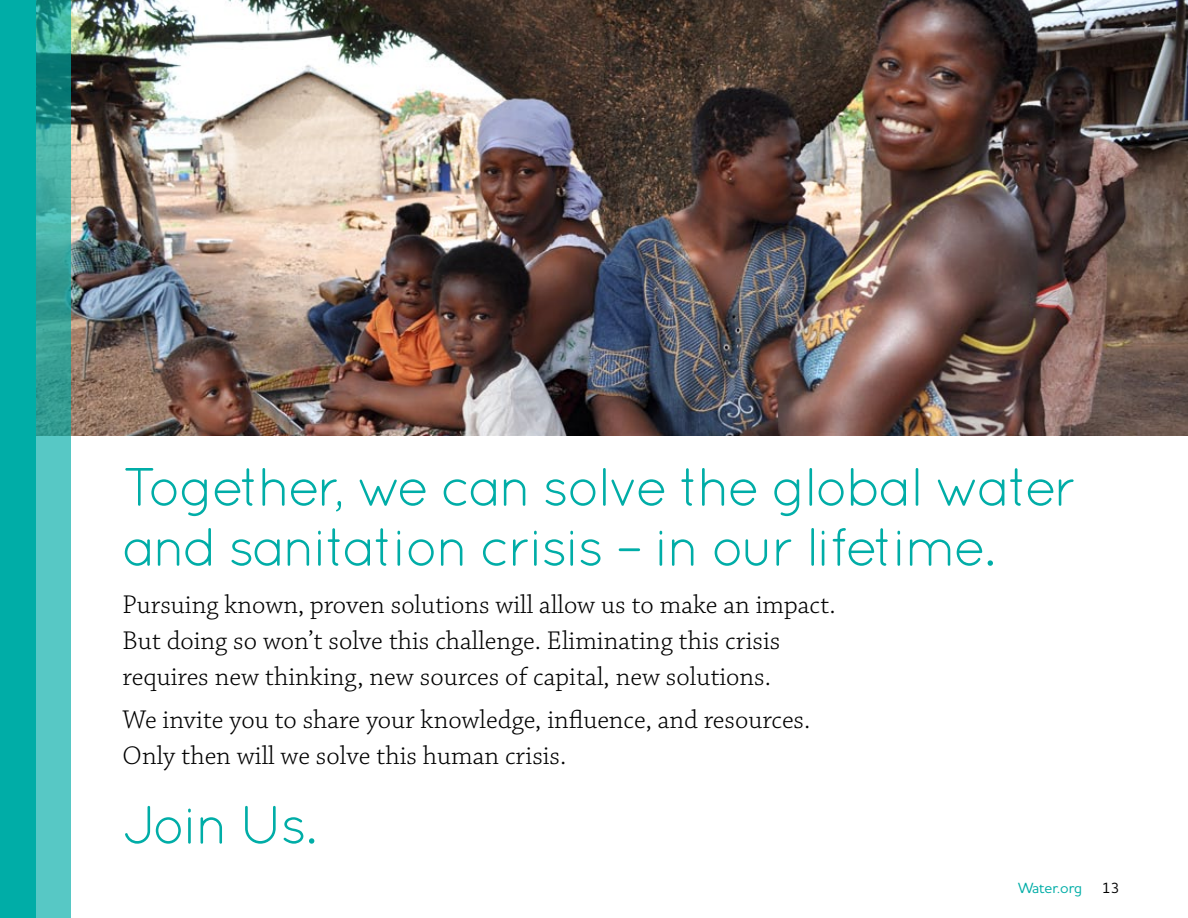
<style>
.page{position:relative;width:1188px;height:918px;background:#fff}
.page>*{position:absolute;margin:0;border:0;box-sizing:border-box;transform-origin:0 0}
.t1{font:54px/60px "Quicksand";letter-spacing:-.05em;color:#00ada7}
.t2{font:300 27px/36px "Chaparral Pro";color:#000}
.t3{font:500 15px "Houschka Pro";letter-spacing:-.005em;color:#00ada7}
.t4{font:500 15px "Houschka Pro";color:#000}
</style>
<div class="page">
<img style="left:70px;top:0;width:1118px;height:435px">
<div style="left:0;top:0;width:36px;height:918px;background:#00ada7"></div>
<svg style="left:36px;top:0;width:34px;height:918px;background:#46b5ae"></svg>
<h1 class="t1" style="left:123px;top:456px;width:956px">Together, we can solve the global water and sanitation crisis – in our lifetime.</h1>
<p class="t2" style="left:123px;top:587px;width:715px">Pursuing known, proven solutions will allow us to make an impact.<br>But doing so won’t solve this challenge. Eliminating this crisis requires new thinking, new sources of capital, new solutions.</p>
<p class="t2" style="left:123px;top:703px;width:689px">We invite you to share your knowledge, influence, and resources.<br>Only then will we solve this human crisis.</p>
<h1 class="t1" style="left:123px;top:794px;width:196px">Join Us.</h1>
<p class="t3" style="left:1018px;top:878px;width:66px">Water.org</p>
<p class="t4" style="left:1102px;top:878px;width:20px">13</p>
</div>
